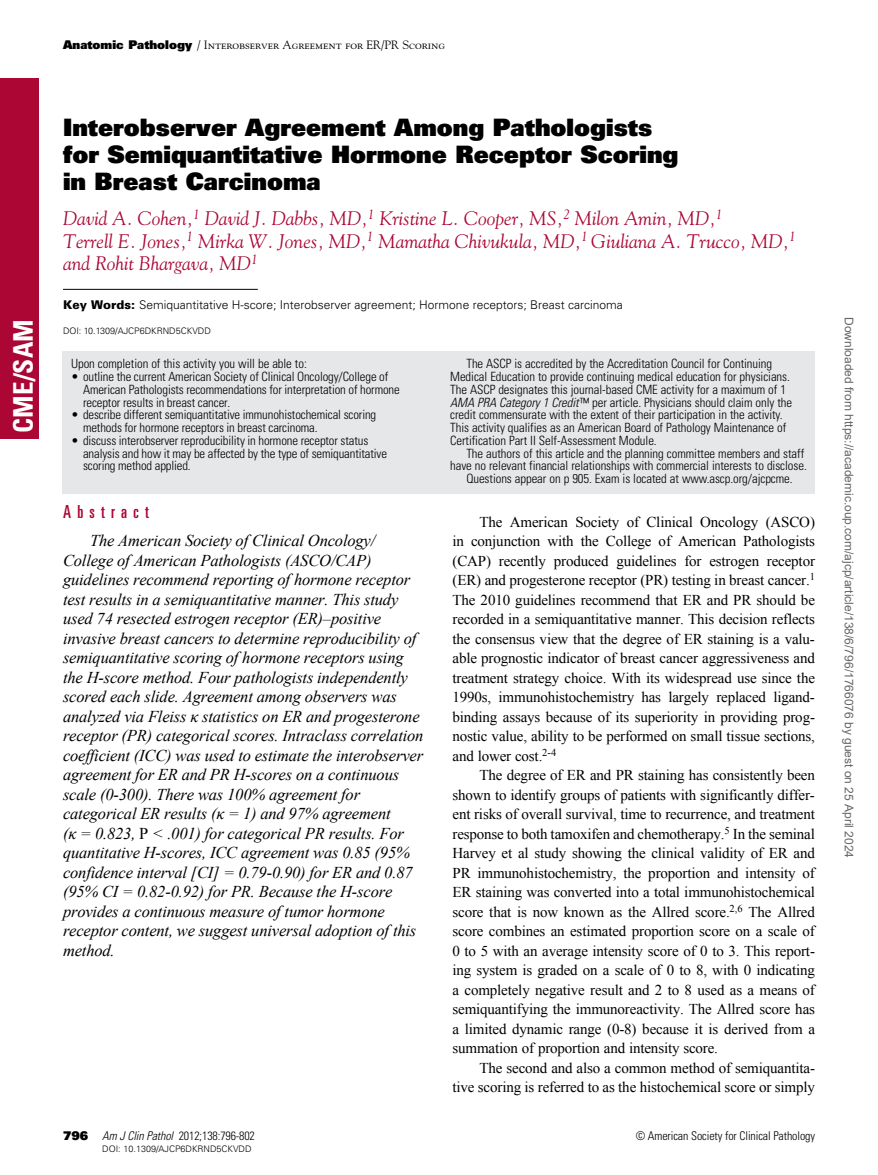
<style>
.page{position:relative;width:878px;height:1175px;background:#fff}
.page>*{position:absolute;margin:0;border:0;box-sizing:border-box;transform-origin:0 0}
.t1{font:700 condensed 27px "Univers LT Std";letter-spacing:.005em;color:#fff}
.t2{font:24px/27px "Univers LT Std X Black";color:#000}
.t3{font:italic 19.5px/22.5px "Goudy Std";color:#ab0634}
.t4{font:ultra-condensed 18px "Univers LT Std";letter-spacing:.35em;color:#ab0634}
.t5{font:italic 16.5px/19.5px "Times New Roman";letter-spacing:-.01em;color:#000}
.t6{font:15px/19.5px "Times New Roman";letter-spacing:-.01em;color:#000;text-align:justify}
.t7{font:300 condensed 12.75px/12.8px "Univers LT Std";letter-spacing:-.005em;color:#000}
.t8{font:12px "Arial";color:#666}
.t9{font:300 12px "Univers LT Std";color:#000}
.t10{font:300 condensed 12px "Univers LT Std";letter-spacing:-.01em;color:#000}
.t11{font:12px "Goudy Std";color:#000}
.t12{font:300 9px "Univers LT Std";color:#000}
.s1{font-family:"Univers LT Std X Black"}
.s2{font-weight:900}
.s3{font-style:normal}
.s4{font-family:"Univers LT Std X Black";font-weight:400;font-stretch:normal}
.s5{font-style:italic}
.s6{font-family:"Univers LT Std X Black";font-weight:400;font-size:12px;color:#fff}
</style>
<div class="page">
<div style="left:0;top:78px;width:38px;height:360px;background:#ab0634"></div>
<hr style="left:63px;top:289px;width:195px;height:1px;background:#000">
<div style="left:63px;top:351px;width:751px;height:142px;background:#e6e7e8"></div>
<p class="t11" style="left:63px;top:38px;width:383px"><span class="s1">Anatomic Pathology</span> / Interobserver Agreement for ER/PR Scoring</p>
<h1 class="t1" style="left:7px;top:433px;width:115px;rotate:-90deg">CME/SAM</h1>
<h2 class="t2" style="left:63px;top:113px;width:617px">Interobserver Agreement Among Pathologists for Semiquantitative Hormone Receptor Scoring in Breast Carcinoma</h2>
<h3 class="t3" style="left:63px;top:207px;width:734px">David A. Cohen,<sup>1</sup> David J. Dabbs, MD,<sup>1</sup> Kristine L. Cooper, MS,<sup>2</sup> Milon Amin, MD,<sup>1<br></sup>Terrell E. Jones,<sup>1</sup> Mirka W. Jones, MD,<sup>1</sup> Mamatha Chivukula, MD,<sup>1</sup> Giuliana A. Trucco, MD,<sup>1 </sup>and Rohit Bhargava, MD<sup>1</sup></h3>
<p class="t9" style="left:63px;top:297px;width:561px"><span class="s2">Key Words:</span> Semiquantitative H-score; Interobserver agreement; Hormone receptors; Breast carcinoma</p>
<p class="t12" style="left:63px;top:326px;width:149px">DOI: 10.1309/AJCP6DKRND5CKVDD</p>
<p class="t7" style="left:71px;top:357px;width:237px">Upon completion of this activity you will be able to:</p>
<p class="t7" style="left:83px;top:370px;width:318px;text-indent:-12px">• outline the current American Society of Clinical Oncology/College of<br>American Pathologists recommendations for interpretation of hormone receptor results in breast cancer.</p>
<p class="t7" style="left:83px;top:408px;width:295px;text-indent:-12px">• describe different semiquantitative immunohistochemical scoring methods for hormone receptors in breast carcinoma.</p>
<p class="t7" style="left:83px;top:434px;width:305px;text-indent:-12px">• discuss interobserver reproducibility in hormone receptor status analysis and how it may be affected by the type of semiquantitative scoring method applied.</p>
<p class="t4" style="left:63px;top:501px;width:87px">Abstract</p>
<p class="t5" style="left:63px;top:530px;width:362px;text-indent:27px">The American Society of Clinical Oncology/ College of American Pathologists (ASCO/CAP) guidelines recommend reporting of hormone receptor test results in a semiquantitative manner. This study used 74 resected estrogen receptor (ER)–positive invasive breast cancers to determine reproducibility of semiquantitative scoring of hormone receptors using the H-score method. Four pathologists independently scored each slide. Agreement among observers was analyzed via Fleiss κ statistics on ER and progesterone receptor (PR) categorical scores. Intraclass correlation coefficient (ICC) was used to estimate the interobserver agreement for ER and PR H-scores on a continuous scale (0-300). There was 100% agreement for categorical ER results (κ = 1) and 97% agreement<br>(κ = 0.823, <span class="s3">P</span> &lt; .001) for categorical PR results. For quantitative H-scores, ICC agreement was 0.85 (95% confidence interval [CI] = 0.79-0.90) for ER and 0.87 (95% CI = 0.82-0.92) for PR. Because the H-score provides a continuous measure of tumor hormone receptor content, we suggest universal adoption of this method.</p>
<p class="t10" style="left:63px;top:1128px;width:193px"><span class="s4">796</span> <span class="s5">Am J Clin Pathol</span> 2012;138:796-802</p>
<p class="t12" style="left:63px;top:1143px;width:190px"><span class="s6">796</span> DOI: 10.1309/AJCP6DKRND5CKVDD</p>
<p class="t7" style="left:450px;top:357px;width:343px;text-indent:16px">The ASCP is accredited by the Accreditation Council for Continuing Medical Education to provide continuing medical education for physicians.<br>The ASCP designates this journal-based CME activity for a maximum of 1<br><span class="s5">AMA PRA Category 1 Credit</span> ™ per article. Physicians should claim only the credit commensurate with the extent of their participation in the activity.<br>This activity qualifies as an American Board of Pathology Maintenance of Certification Part II Self-Assessment Module.</p>
<p class="t7" style="left:466px;top:447px;width:339px">The authors of this article and the planning committee members and staff</p>
<p class="t7" style="left:450px;top:459px;width:358px">have no relevant financial relationships with commercial interests to disclose.</p>
<p class="t7" style="left:466px;top:472px;width:328px">Questions appear on p 905. Exam is located at www.ascp.org/ajcpcme.</p>
<p class="t6" style="left:452px;top:512px;width:364px;text-indent:27px">The American Society of Clinical Oncology (ASCO) in conjunction with the College of American Pathologists (CAP) recently produced guidelines for estrogen receptor (ER) and progesterone receptor (PR) testing in breast cancer.<sup>1<br></sup>The 2010 guidelines recommend that ER and PR should be recorded in a semiquantitative manner. This decision reflects the consensus view that the degree of ER staining is a valu&shy;able prognostic indicator of breast cancer aggressiveness and treatment strategy choice. With its widespread use since the 1990s, immunohistochemistry has largely replaced ligand&shy;binding assays because of its superiority in providing prog&shy;nostic value, ability to be performed on small tissue sections, and lower cost.<sup>2-4</sup></p>
<p class="t6" style="left:452px;top:765px;width:364px;text-indent:27px">The degree of ER and PR staining has consistently been shown to identify groups of patients with significantly differ&shy;ent risks of overall survival, time to recurrence, and treatment response to both tamoxifen and chemotherapy.<sup>5</sup> In the seminal Harvey et al study showing the clinical validity of ER and PR immunohistochemistry, the proportion and intensity of ER staining was converted into a total immunohistochemical score that is now known as the Allred score.<sup>2,6</sup> The Allred score combines an estimated proportion score on a scale of 0 to 5 with an average intensity score of 0 to 3. This report&shy;ing system is graded on a scale of 0 to 8, with 0 indicating a completely negative result and 2 to 8 used as a means of semiquantifying the immunoreactivity. The Allred score has a limited dynamic range (0-8) because it is derived from a summation of proportion and intensity score.</p>
<p class="t6" style="left:452px;top:1058px;width:364px;text-align:right">The second and also a common method of semiquantita-<br>tive scoring is referred to as the histochemical score or simply</p>
<p class="t10" style="left:635px;top:1128px;width:181px">© American Society for Clinical Pathology</p>
<p class="t8" style="left:853px;top:317px;width:542px;rotate:90deg">Downloaded from https://academic.oup.com/ajcp/article/138/6/796/1766076 by guest on 25 April 2024</p>
</div>
